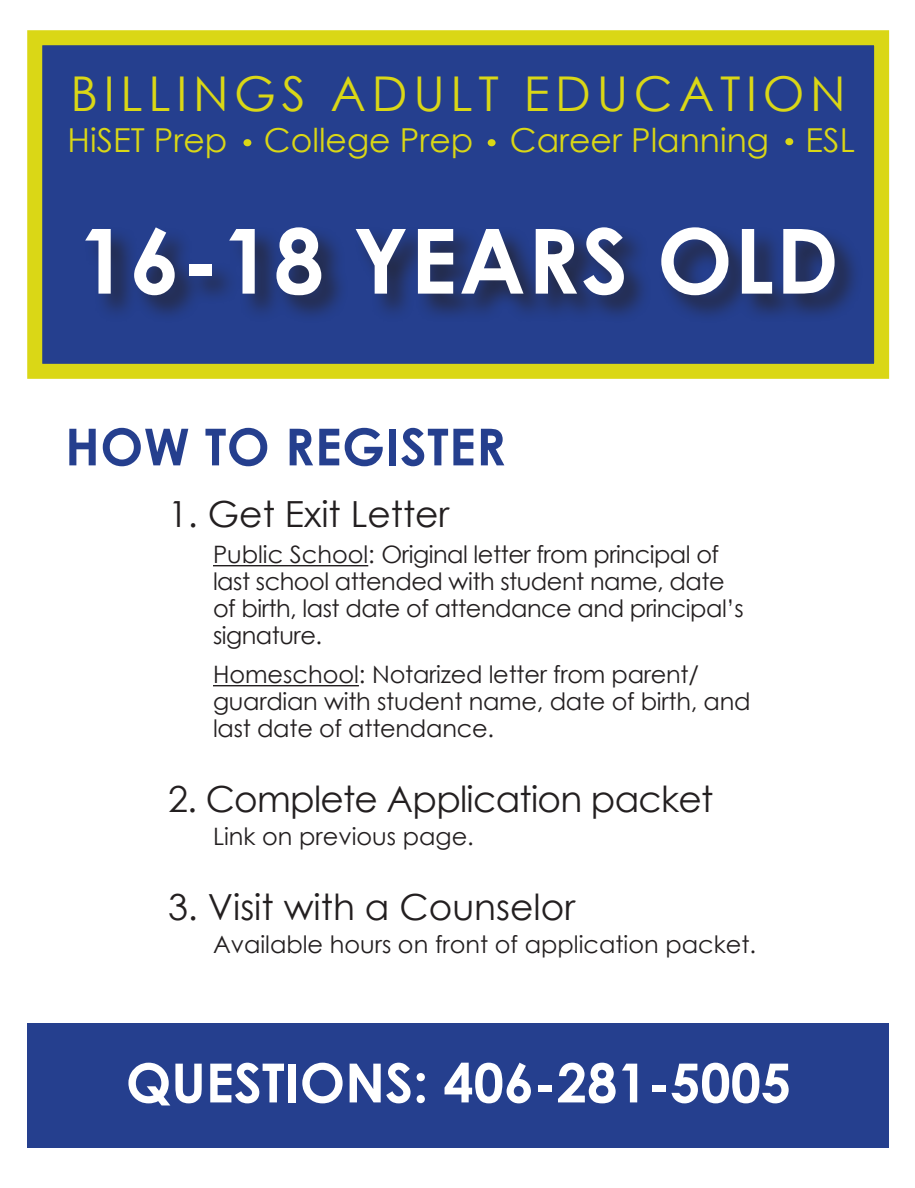
<style>
.page{position:relative;width:915px;height:1188px;background:#fff}
.page>*{position:absolute;margin:0;border:0;box-sizing:border-box;transform-origin:0 0}
.t1{font:700 90px "Century Gothic";letter-spacing:.02em;color:#fff}
.t2{font:700 54px "Century Gothic";color:#fff}
.t3{font:700 51px "Century Gothic";letter-spacing:.01em;color:#253f8e}
.t4{font:48px "Century Gothic";letter-spacing:.12em;color:#dad716}
.t5{font:36px "Century Gothic";color:#231f20}
.t6{font:36px "Century Gothic";letter-spacing:-.02em;color:#231f20}
.t7{font:33px "Century Gothic";color:#dad716}
.t8{font:24px/27px "Century Gothic";letter-spacing:-.01em;color:#231f20}
</style>
<div class="page">
<div style="left:27px;top:1023px;width:862px;height:125px;background:#253f8e"></div>
<hr style="left:213px;top:565px;width:155px;height:1px;background:#231f20">
<hr style="left:213px;top:685px;width:146px;height:1px;background:#231f20">
<div style="left:27px;top:30px;width:862px;height:349px;background:#253f8e;border:15px solid #dad716"></div>
<div style="left:83px;top:225px;width:780px;height:99px;background:#231f20;opacity:.75"></div>
<div style="left:243px;top:139px;width:8px;height:7px;background:#dad716;border-radius:50%"></div>
<div style="left:488px;top:139px;width:8px;height:7px;background:#dad716;border-radius:50%"></div>
<div style="left:785px;top:138px;width:8px;height:7px;background:#dad716;border-radius:50%"></div>
<p class="t4" style="left:71px;top:60px;width:777px">BILLINGS ADULT EDUCATION</p>
<p class="t7" style="left:68px;top:117px;width:789px">HiSET Prep College Prep Career Planning ESL</p>
<p class="t1" style="left:77px;top:193px;width:763px">16-18 YEARS OLD</p>
<p class="t3" style="left:65px;top:408px;width:442px">HOW TO REGISTER</p>
<p class="t5" style="left:168px;top:489px;width:283px">1. Get Exit Letter</p>
<p class="t8" style="left:213px;top:541px;width:532px">Public School: Original letter from principal of last school attended with student name, date of birth, last date of attendance and principal’s signature.</p>
<p class="t8" style="left:213px;top:661px;width:539px">Homeschool: Notarized letter from parent/ guardian with student name, date of birth, and last date of attendance.</p>
<p class="t6" style="left:168px;top:774px;width:547px">2. Complete Application packet</p>
<p class="t8" style="left:213px;top:823px;width:262px">Link on previous page.</p>
<p class="t5" style="left:168px;top:882px;width:409px">3. Visit with a Counselor</p>
<p class="t8" style="left:213px;top:931px;width:545px">Available hours on front of application packet.</p>
<p class="t2" style="left:126px;top:1042px;width:667px">QUESTIONS: 406-281-5005</p>
</div>
